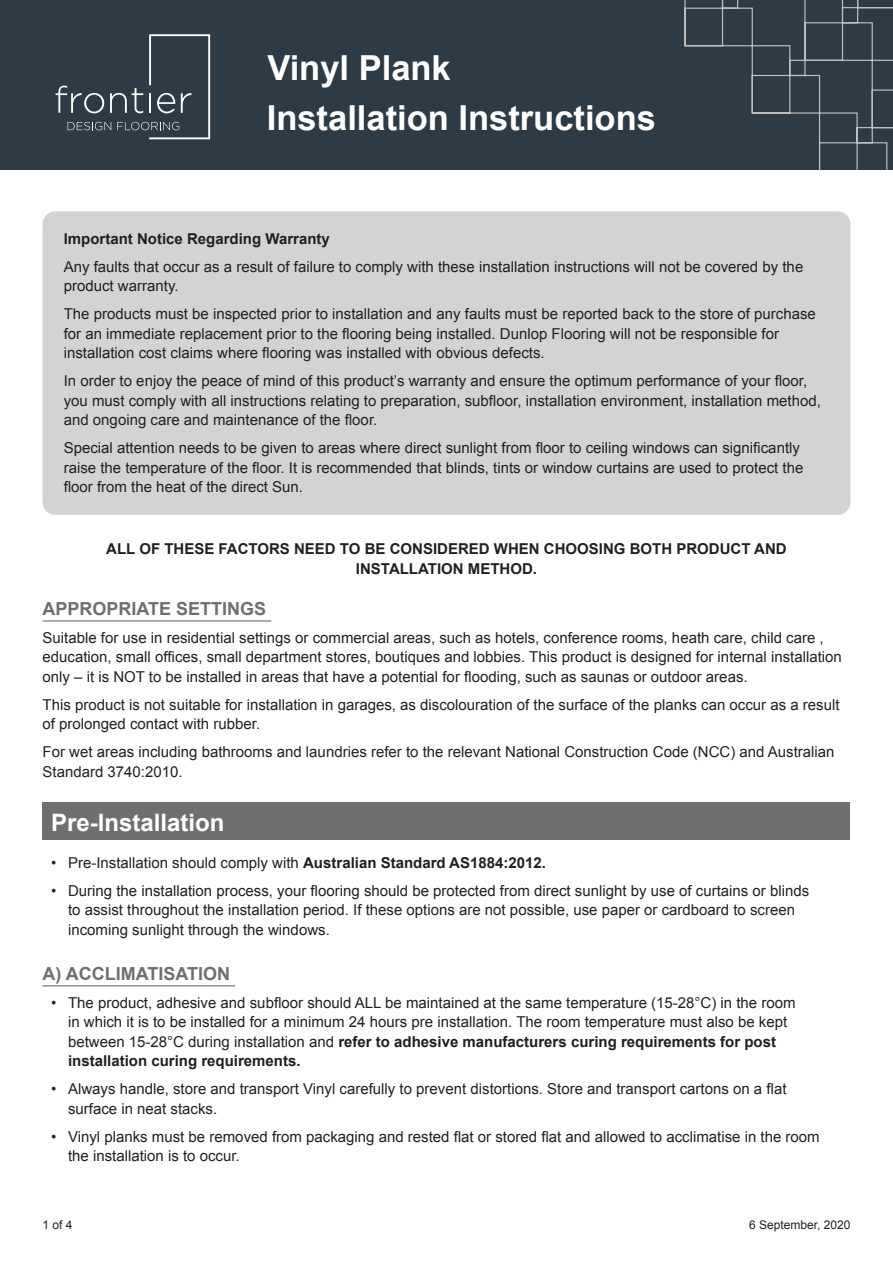
<style>
.page{position:relative;width:893px;height:1263px;background:#fff}
.page>*{position:absolute;margin:0;border:0;box-sizing:border-box;transform-origin:0 0}
.t1{font:700 34.5px "Arial";color:#fff}
.Header_1{font:700 24px "Arial";color:#fff}
.Header_2{font:700 18px "Arial";color:#6d6f71}
.Body{font:15px/19.5px "Arial";color:#231f20}
.Bold_Header{font:700 15px/19.5px "Arial";color:#231f20;text-align:center}
.t2{font:12px "Arial";color:#231f20}
.s1{font-weight:700}
</style>
<div class="page">
<div style="left:0;top:0;width:893px;height:170px;background:#2c3b46"></div>
<div style="left:43px;top:803px;width:807px;height:37px;background:#6d6f71"></div>
<svg style="left:56px;top:34px;width:154px;height:105px"></svg>
<svg style="left:684px;top:0;width:209px;height:170px"></svg>
<div style="left:43px;top:211px;width:807px;height:304px;background:#d1d3d4;border-radius:13px"></div>
<hr style="left:43px;top:620px;width:228px;height:1px;background:#6d6f71">
<hr style="left:43px;top:985px;width:192px;height:1px;background:#6d6f71">
<p class="t1" style="left:267px;top:45px;width:185px">Vinyl Plank</p>
<p class="t1" style="left:267px;top:95px;width:391px">Installation Instructions</p>
<p class="Bold_Header" style="left:64px;top:229px;width:268px">Important Notice Regarding Warranty</p>
<p class="Body" style="left:64px;top:257px;width:741px">Any faults that occur as a result of failure to comply with these installation instructions will not be covered by the product warranty.</p>
<p class="Body" style="left:64px;top:304px;width:754px">The products must be inspected prior to installation and any faults must be reported back to the store of purchase for an immediate replacement prior to the flooring being installed. Dunlop Flooring will not be responsible for installation cost claims where flooring was installed with obvious defects.</p>
<p class="Body" style="left:64px;top:371px;width:759px">In order to enjoy the peace of mind of this product’s warranty and ensure the optimum performance of your floor, you must comply with all instructions relating to preparation, subfloor, installation environment, installation method, and ongoing care and maintenance of the floor.</p>
<p class="Body" style="left:64px;top:438px;width:741px">Special attention needs to be given to areas where direct sunlight from floor to ceiling windows can significantly raise the temperature of the floor. It is recommended that blinds, tints or window curtains are used to protect the floor from the heat of the direct Sun.</p>
<p class="Bold_Header" style="left:106px;top:539px;width:682px">ALL OF THESE FACTORS NEED TO BE CONSIDERED WHEN CHOOSING BOTH PRODUCT AND<br>INSTALLATION METHOD.</p>
<p class="Header_2" style="left:43px;top:597px;width:225px">APPROPRIATE SETTINGS</p>
<p class="Body" style="left:43px;top:628px;width:801px">Suitable for use in residential settings or commercial areas, such as hotels, conference rooms, heath care, child care , education, small offices, small department stores, boutiques and lobbies. This product is designed for internal installation only – it is NOT to be installed in areas that have a potential for flooding, such as saunas or outdoor areas.</p>
<p class="Body" style="left:43px;top:695px;width:799px">This product is not suitable for installation in garages, as discolouration of the surface of the planks can occur as a result of prolonged contact with rubber.</p>
<p class="Body" style="left:43px;top:743px;width:794px">For wet areas including bathrooms and laundries refer to the relevant National Construction Code (NCC) and Australian<br>Standard 3740:2010.</p>
<p class="Header_1" style="left:51px;top:807px;width:175px">Pre-Installation</p>
<p class="Body" style="left:51px;top:853px;width:496px">• Pre-Installation should comply with <span class="s1">Australian Standard AS1884:2012.</span></p>
<p class="Body" style="left:68px;top:881px;width:743px;text-indent:-17px">• During the installation process, your flooring should be protected from direct sunlight by use of curtains or blinds to assist throughout the installation period. If these options are not possible, use paper or cardboard to screen incoming sunlight through the windows.</p>
<p class="Header_2" style="left:43px;top:962px;width:189px">A) ACCLIMATISATION</p>
<p class="Body" style="left:68px;top:993px;width:729px;text-indent:-17px">• The product, adhesive and subfloor should ALL be maintained at the same temperature (15-28°C) in the room in which it is to be installed for a minimum 24 hours pre installation. The room temperature must also be kept between 15-28°C during installation and <span class="s1">refer to adhesive manufacturers curing requirements for post installation curing requirements.</span></p>
<p class="Body" style="left:68px;top:1079px;width:720px;text-indent:-17px">• Always handle, store and transport Vinyl carefully to prevent distortions. Store and transport cartons on a flat surface in neat stacks.</p>
<p class="Body" style="left:68px;top:1127px;width:753px;text-indent:-17px">• Vinyl planks must be removed from packaging and rested flat or stored flat and allowed to acclimatise in the room the installation is to occur.</p>
<p class="t2" style="left:43px;top:1217px;width:32px">1 of 4</p>
<p class="t2" style="left:749px;top:1217px;width:103px">6 September, 2020</p>
</div>
